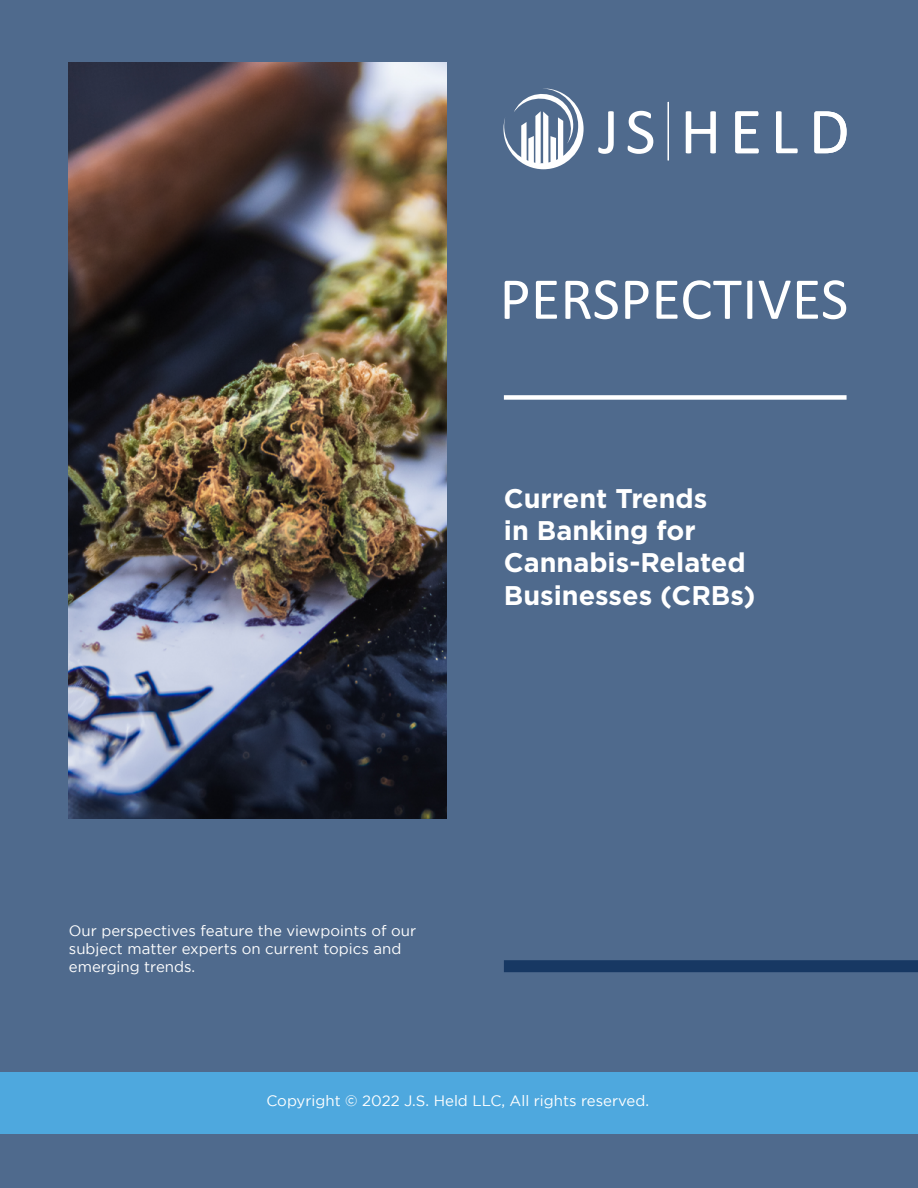
<style>
.page{position:relative;width:918px;height:1188px;background:#4f6a8d}
.page>*{position:absolute;margin:0;border:0;box-sizing:border-box;transform-origin:0 0}
.t1{font:60px "Calibri";letter-spacing:.005em;color:#fff}
.t2{font:700 27px/32.4px "Gotham";color:#fff}
.t3{font:15px/18px "Gotham";color:#fff}
</style>
<div class="page">
<div style="left:0;top:1072px;width:918px;height:62px;background:#4ea8de"></div>
<hr style="left:668px;top:102px;width:1px;height:58px;background:#fff">
<svg style="left:598px;top:111px;width:16px;height:43px"></svg>
<svg style="left:628px;top:111px;width:25px;height:43px"></svg>
<svg style="left:686px;top:111px;width:30px;height:42px"></svg>
<svg style="left:735px;top:111px;width:24px;height:42px"></svg>
<svg style="left:776px;top:111px;width:22px;height:42px"></svg>
<svg style="left:814px;top:111px;width:33px;height:42px"></svg>
<svg style="left:503px;top:88px;width:81px;height:81px"></svg>
<div style="left:504px;top:395px;width:343px;height:5px;background:#fff"></div>
<div style="left:504px;top:960px;width:414px;height:12px;background:#173863"></div>
<img style="left:69px;top:63px;width:377px;height:756px">
<h1 class="t1" style="left:500px;top:257px;width:350px">PERSPECTIVES</h1>
<h2 class="t2" style="left:504px;top:482px;width:253px">Current Trends<br>in Banking for<br>Cannabis-Related<br>Businesses (CRBs)</h2>
<p class="t3" style="left:69px;top:921px;width:349px">Our perspectives feature the viewpoints of our subject matter experts on current topics and emerging trends.</p>
<p class="t3" style="left:266px;top:1091px;width:384px">Copyright © 2022 J.S. Held LLC, All rights reserved.</p>
</div>
